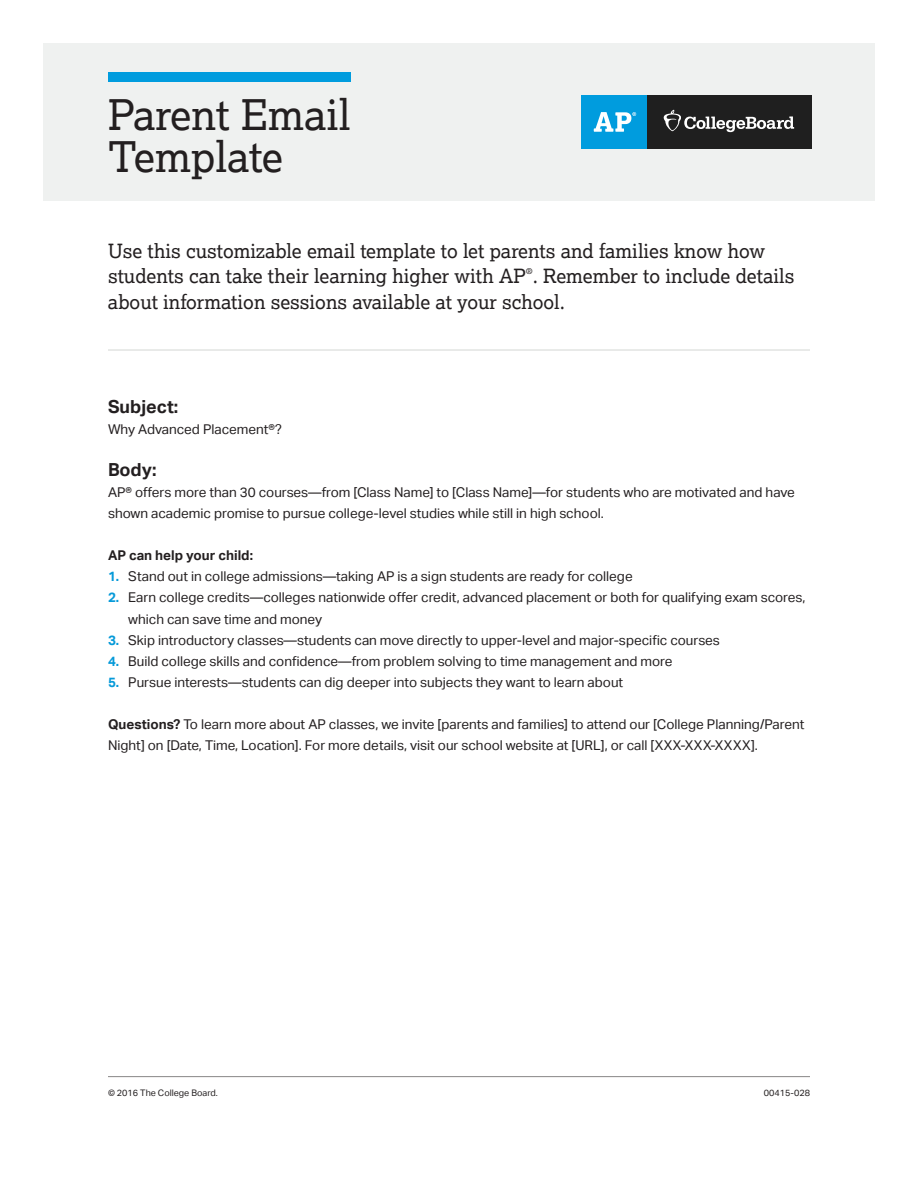
<style>
.page{position:relative;width:918px;height:1188px;background:#fff}
.page>*{position:absolute;margin:0;border:0;box-sizing:border-box;transform-origin:0 0}
.t1{font:42px/42px "Lexia";color:#231f20}
.t2{font:19.5px/25.5px "Lexia";color:#231f20}
.t3{font:700 18px "Aktiv Grotesk";color:#231f20}
.t4{font:13.5px/21px "Aktiv Grotesk";color:#231f20}
.t5{font:700 13.5px "Aktiv Grotesk";color:#231f20}
.t6{font:9px "Aktiv Grotesk";color:#231f20}
.t7{font:7.8px "Lexia";color:#231f20}
.s1{font-weight:700;color:#069ad9}
.s2{font-weight:700}
</style>
<div class="page">
<hr style="left:108px;top:1076px;width:702px;height:1px;background:#888787">
<div style="left:43px;top:43px;width:832px;height:158px;background:#eff1f0"></div>
<div style="left:646px;top:95px;width:165px;height:54px;background:#1f1f1f"></div>
<svg style="left:664px;top:110px;width:130px;height:22px"></svg>
<div style="left:581px;top:95px;width:65px;height:54px;background:#009cde"></div>
<svg style="left:594px;top:112px;width:42px;height:20px"></svg>
<hr style="left:108px;top:349px;width:702px;height:2px;background:#e2e4e2">
<div style="left:108px;top:72px;width:243px;height:10px;background:#009cde"></div>
<h1 class="t1" style="left:108px;top:92px;width:244px">Parent Email<br>Template</h1>
<h2 class="t2" style="left:108px;top:237px;width:688px">Use this customizable email template to let parents and families know how students can take their learning higher with AP . Remember to include details</h2>
<h2 class="t7" style="left:526px;top:267px;width:8px">®</h2>
<h2 class="t2" style="left:108px;top:288px;width:459px">about information sessions available at your school.</h2>
<h3 class="t3" style="left:108px;top:397px;width:72px">Subject:</h3>
<h3 class="t4" style="left:108px;top:419px;width:175px">Why Advanced Placement®?</h3>
<p class="t3" style="left:108px;top:460px;width:50px">Body:</p>
<p class="t4" style="left:108px;top:482px;width:688px">AP® offers more than 30 courses—from [Class Name] to [Class Name]—for students who are motivated and have shown academic promise to pursue college-level studies while still in high school.</p>
<p class="t5" style="left:108px;top:548px;width:147px">AP can help your child:</p>
<p class="t4" style="left:108px;top:566px;width:526px"><span class="s1">1.</span> Stand out in college admissions—taking AP is a sign students are ready for college</p>
<p class="t4" style="left:128px;top:587px;width:679px;text-indent:-20px"><span class="s1">2.</span> Earn college credits—colleges nationwide offer credit, advanced placement or both for qualifying exam scores, which can save time and money</p>
<p class="t4" style="left:108px;top:629px;width:613px"><span class="s1">3.</span> Skip introductory classes—students can move directly to upper-level and major-specific courses</p>
<p class="t4" style="left:108px;top:650px;width:566px"><span class="s1">4.</span> Build college skills and confidence—from problem solving to time management and more</p>
<p class="t4" style="left:108px;top:671px;width:517px"><span class="s1">5.</span> Pursue interests—students can dig deeper into subjects they want to learn about</p>
<p class="t4" style="left:108px;top:713px;width:698px"><span class="s2">Questions?</span> To learn more about AP classes, we invite [parents and families] to attend our [College Planning/Parent<br>Night] on [Date, Time, Location]. For more details, visit our school website at [URL], or call [XXX-XXX-XXXX].</p>
<p class="t6" style="left:108px;top:1088px;width:111px">© 2016 The College Board.</p>
<p class="t6" style="left:764px;top:1088px;width:48px">00415-028</p>
</div>
